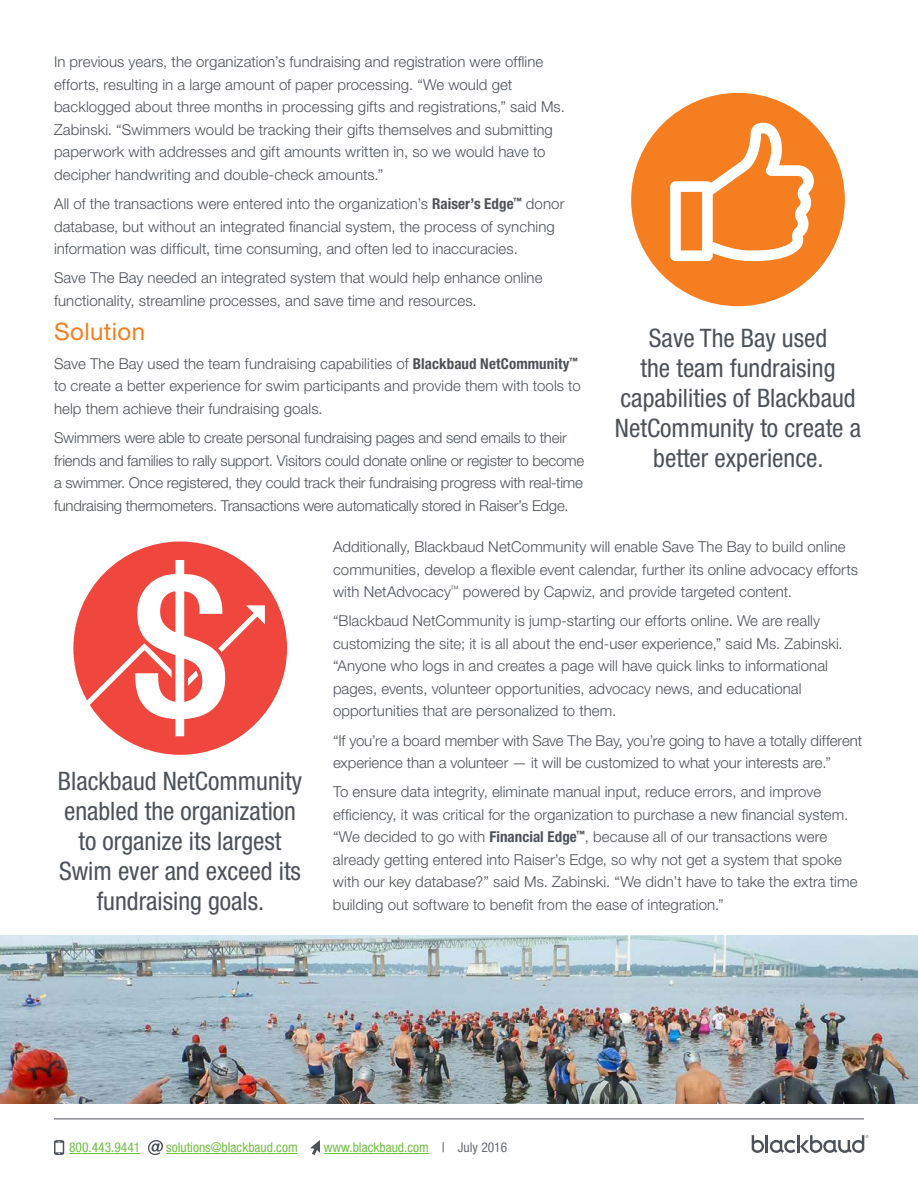
<style>
.page{position:relative;width:918px;height:1188px;background:#fff}
.page>*{position:absolute;margin:0;border:0;box-sizing:border-box;transform-origin:0 0}
.t1{font:condensed 25.5px/30px "Helvetica Neue LT Std";color:#4d525a;text-align:center}
.t2{font:24px "Helvetica Neue LT Std";letter-spacing:.02em;color:#f57e20}
.t3{font:300 15px/22.5px "Helvetica Neue LT Std";letter-spacing:.005em;color:#4d525a}
.t4{font:300 15px/22.5px "Helvetica Neue LT Std";letter-spacing:-.015em;color:#4d525a}
.t5{font:condensed 13.5px "Helvetica Neue LT Std";color:#72bf44}
.s1{font-family:"Helvetica Neue";font-weight:700;font-stretch:condensed}
.s2{color:#4d525a}
.s3{color:#686c74}
</style>
<div class="page">
<img style="left:0;top:936px;width:918px;height:168px">
<div style="left:73px;top:542px;width:214px;height:213px;background:#ef463d;border-radius:50%"></div>
<svg style="left:76px;top:556px;width:189px;height:184px"></svg>
<div style="left:631px;top:93px;width:214px;height:213px;background:#f57e20;border-radius:50%"></div>
<svg style="left:670px;top:123px;width:144px;height:138px"></svg>
<hr style="left:69px;top:1153px;width:71px;height:1px;background:#72bf44">
<hr style="left:166px;top:1153px;width:132px;height:1px;background:#72bf44">
<hr style="left:324px;top:1153px;width:105px;height:1px;background:#72bf44">
<svg style="left:148px;top:1140px;width:15px;height:15px"></svg>
<svg style="left:310px;top:1140px;width:10px;height:15px"></svg>
<svg style="left:54px;top:1140px;width:10px;height:15px"></svg>
<svg style="left:752px;top:1135px;width:116px;height:18px"></svg>
<hr style="left:54px;top:1119px;width:810px;height:1px;background:#4d525a">
<p class="t3" style="left:54px;top:51px;width:512px">In previous years, the organization’s fundraising and registration were offline efforts, resulting in a large amount of paper processing. “We would get backlogged about three months in processing gifts and registrations,” said Ms.<br>Zabinski. “Swimmers would be tracking their gifts themselves and submitting paperwork with addresses and gift amounts written in, so we would have to decipher handwriting and double-check amounts.”</p>
<p class="t3" style="left:54px;top:192px;width:512px">All of the transactions were entered into the organization’s <span class="s1">Raiser’s Edge</span><sup>™</sup> donor database, but without an integrated financial system, the process of synching information was difficult, time consuming, and often led to inaccuracies.</p>
<p class="t3" style="left:54px;top:267px;width:490px">Save The Bay needed an integrated system that would help enhance online functionality, streamline processes, and save time and resources.</p>
<h2 class="t2" style="left:54px;top:317px;width:93px">Solution</h2>
<p class="t3" style="left:54px;top:352px;width:528px">Save The Bay used the team fundraising capabilities of <span class="s1">Blackbaud NetCommunity</span><sup>™ </sup>to create a better experience for swim participants and provide them with tools to help them achieve their fundraising goals.</p>
<p class="t4" style="left:54px;top:426px;width:532px">Swimmers were able to create personal fundraising pages and send emails to their friends and families to rally support. Visitors could donate online or register to become a swimmer. Once registered, they could track their fundraising progress with real-time fundraising thermometers. Transactions were automatically stored in Raiser’s Edge.</p>
<p class="t3" style="left:333px;top:535px;width:527px">Additionally, Blackbaud NetCommunity will enable Save The Bay to build online communities, develop a flexible event calendar, further its online advocacy efforts with NetAdvocacy<sup>™</sup> powered by Capwiz, and provide targeted content.</p>
<p class="t3" style="left:333px;top:610px;width:511px">“Blackbaud NetCommunity is jump-starting our efforts online. We are really customizing the site; it is all about the end-user experience,” said Ms. Zabinski. “Anyone who logs in and creates a page will have quick links to informational pages, events, volunteer opportunities, advocacy news, and educational opportunities that are personalized to them.</p>
<p class="t3" style="left:333px;top:729px;width:531px">“If you’re a board member with Save The Bay, you’re going to have a totally different experience than a volunteer — it will be customized to what your interests are.”</p>
<p class="t3" style="left:333px;top:781px;width:526px">To ensure data integrity, eliminate manual input, reduce errors, and improve efficiency, it was critical for the organization to purchase a new financial system. “We decided to go with <span class="s1">Financial Edge</span><sup>™</sup>, because all of our transactions were already getting entered into Raiser’s Edge, so why not get a system that spoke with our key database?” said Ms. Zabinski. “We didn’t have to take the extra time building out software to benefit from the ease of integration.”</p>
<h1 class="t1" style="left:615px;top:323px;width:248px">Save The Bay used<br>the team fundraising capabilities of Blackbaud<br>NetCommunity to create a better experience.</h1>
<h1 class="t1" style="left:58px;top:766px;width:246px">Blackbaud NetCommunity enabled the organization to organize its largest<br>Swim ever and exceed its fundraising goals.</h1>
<p class="t5" style="left:69px;top:1140px;width:73px">800.443.9441</p>
<p class="t5" style="left:166px;top:1140px;width:133px">solutions@blackbaud.com</p>
<p class="t5" style="left:324px;top:1140px;width:185px">www.blackbaud.com <span class="s2">|</span> <span class="s3">July 2016</span></p>
</div>
